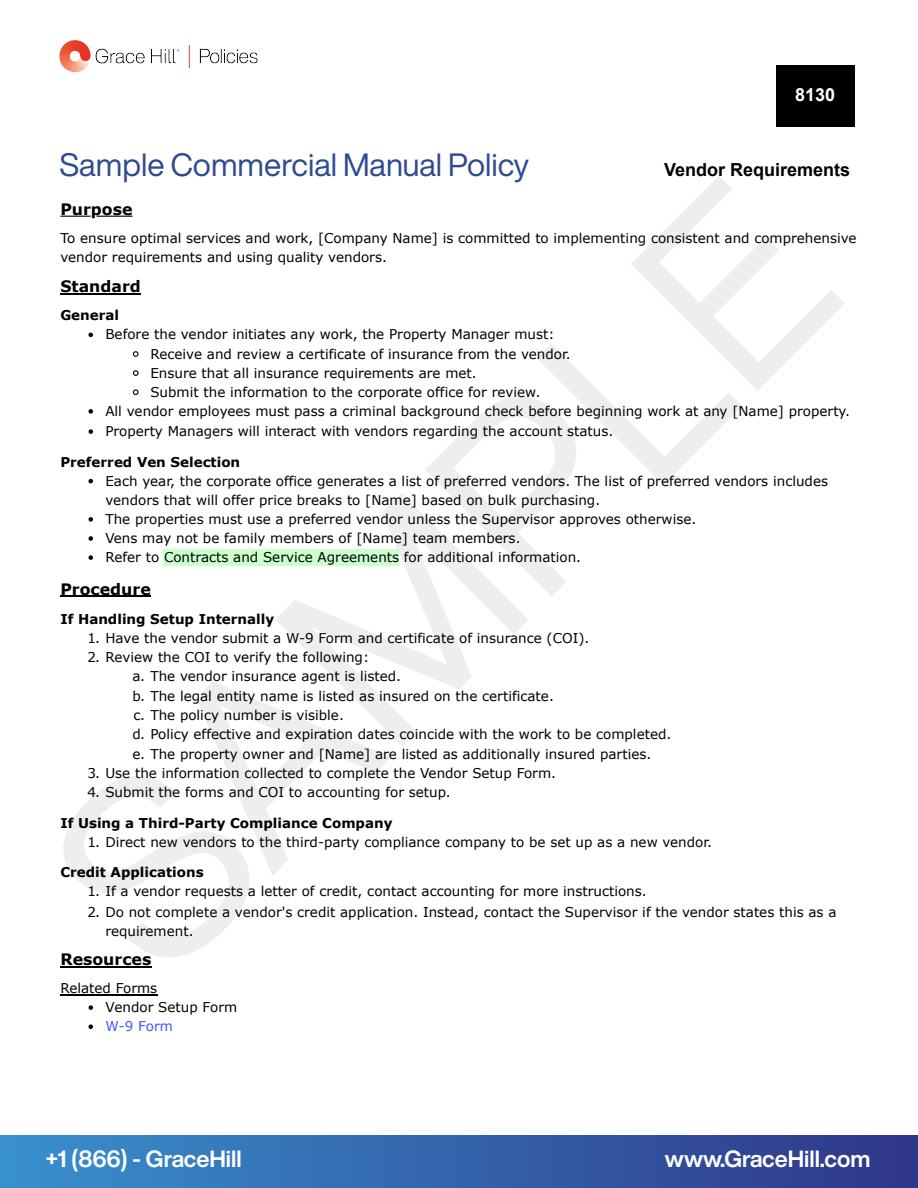
<style>
.page{position:relative;width:918px;height:1188px;background:#fff}
.page>*{position:absolute;margin:0;border:0;box-sizing:border-box;transform-origin:0 0}
.t1{font:252.3px "Helvetica Now Display";color:#000}
.t2{font:31.65px "Helvetica Now Display";color:#2d4b90}
.t3{font:700 23.1px "Helvetica Now Display";color:#fff}
.t4{font:700 18px "Arial";color:#000}
.t5{font:700 18px "Arial";color:#fff}
.t6{font:700 15.75px "Verdana";color:#000}
.t7{font:13.5px/19.2px "Verdana";color:#000}
.t8{font:700 13.5px "Verdana";color:#000}
.t9{font:13.5px "Verdana";color:#4055ff}
</style>
<div class="page">
<div style="left:776px;top:65px;width:79px;height:62px;background:#000"></div>
<hr style="left:97px;top:216px;width:36px;height:1px;background:#000">
<hr style="left:60px;top:216px;width:31px;height:1px;background:#000">
<hr style="left:60px;top:293px;width:81px;height:1px;background:#000">
<hr style="left:60px;top:596px;width:91px;height:1px;background:#000">
<hr style="left:60px;top:966px;width:91px;height:1px;background:#000">
<svg style="left:88px;top:333px;width:5px;height:4px"></svg>
<svg style="left:133px;top:351px;width:6px;height:6px"></svg>
<svg style="left:133px;top:370px;width:6px;height:6px"></svg>
<svg style="left:132px;top:389px;width:7px;height:6px"></svg>
<svg style="left:88px;top:409px;width:5px;height:5px"></svg>
<svg style="left:88px;top:429px;width:5px;height:5px"></svg>
<svg style="left:88px;top:479px;width:5px;height:4px"></svg>
<svg style="left:88px;top:517px;width:5px;height:5px"></svg>
<svg style="left:88px;top:536px;width:5px;height:5px"></svg>
<svg style="left:88px;top:555px;width:5px;height:5px"></svg>
<div style="left:164px;top:549px;width:235px;height:17px;background:#cfc"></div>
<hr style="left:60px;top:994px;width:56px;height:1px;background:#000">
<hr style="left:116px;top:994px;width:41px;height:1px;background:#000">
<svg style="left:88px;top:1005px;width:5px;height:5px"></svg>
<svg style="left:88px;top:1024px;width:5px;height:5px"></svg>
<div style="left:0;top:1136px;width:918px;height:52px;background:linear-gradient(to right,#3991ce,#303587)"></div>
<img style="left:59px;top:40px;width:199px;height:33px">
<h3 class="t5" style="left:795px;top:82px;width:42px">8130</h3>
<h2 class="t2" style="left:60px;top:143px;width:471px">Sample Commercial Manual Policy</h2>
<h3 class="t4" style="left:664px;top:157px;width:188px">Vendor Requirements</h3>
<h1 class="t1" style="left:-23px;top:799px;width:973px;rotate:-45deg">SAMPLE</h1>
<p class="t6" style="left:60px;top:198px;width:74px">Purpose</p>
<p class="t7" style="left:60px;top:228px;width:798px">To ensure optimal services and work, [Company Name] is committed to implementing consistent and comprehensive vendor requirements and using quality vendors.</p>
<p class="t6" style="left:60px;top:275px;width:82px">Standard</p>
<p class="t8" style="left:60px;top:306px;width:60px">General</p>
<p class="t7" style="left:105px;top:325px;width:451px">Before the vendor initiates any work, the Property Manager must:</p>
<p class="t7" style="left:150px;top:344px;width:422px">Receive and review a certificate of insurance from the vendor.</p>
<p class="t7" style="left:150px;top:363px;width:328px">Ensure that all insurance requirements are met.</p>
<p class="t7" style="left:150px;top:382px;width:392px">Submit the information to the corporate office for review.</p>
<p class="t7" style="left:105px;top:401px;width:746px">All vendor employees must pass a criminal background check before beginning work at any [Name] property.</p>
<p class="t7" style="left:105px;top:421px;width:510px">Property Managers will interact with vendors regarding the account status.</p>
<p class="t8" style="left:60px;top:452px;width:181px">Preferred Ven Selection</p>
<p class="t7" style="left:105px;top:471px;width:724px">Each year, the corporate office generates a list of preferred vendors. The list of preferred vendors includes vendors that will offer price breaks to [Name] based on bulk purchasing.<br>The properties must use a preferred vendor unless the Supervisor approves otherwise.<br>Vens may not be family members of [Name] team members.<br>Refer to Contracts and Service Agreements for additional information.</p>
<p class="t6" style="left:60px;top:578px;width:92px">Procedure</p>
<p class="t8" style="left:60px;top:610px;width:215px">If Handling Setup Internally</p>
<p class="t7" style="left:87px;top:628px;width:504px">1. Have the vendor submit a W-9 Form and certificate of insurance (COI).</p>
<p class="t7" style="left:132px;top:648px;width:541px;text-indent:-45px">2. Review the COI to verify the following:<br>a. The vendor insurance agent is listed.<br>b. The legal entity name is listed as insured on the certificate.<br>c. The policy number is visible.<br>d. Policy effective and expiration dates coincide with the work to be completed. e. The property owner and [Name] are listed as additionally insured parties.</p>
<p class="t7" style="left:87px;top:764px;width:470px">3. Use the information collected to complete the Vendor Setup Form.</p>
<p class="t7" style="left:87px;top:783px;width:365px">4. Submit the forms and COI to accounting for setup.</p>
<p class="t8" style="left:60px;top:813px;width:334px">If Using a Third-Party Compliance Company</p>
<p class="t7" style="left:87px;top:832px;width:626px">1. Direct new vendors to the third-party compliance company to be set up as a new vendor.</p>
<p class="t8" style="left:60px;top:863px;width:145px">Credit Applications</p>
<p class="t7" style="left:87px;top:882px;width:561px">1. If a vendor requests a letter of credit, contact accounting for more instructions.</p>
<p class="t7" style="left:105px;top:902px;width:733px;text-indent:-18px">2. Do not complete a vendor's credit application. Instead, contact the Supervisor if the vendor states this as a requirement.</p>
<p class="t6" style="left:60px;top:948px;width:93px">Resources</p>
<p class="t7" style="left:105px;top:978px;width:134px;text-indent:-45px">Related Forms<br>Vendor Setup Form</p>
<p class="t9" style="left:105px;top:1017px;width:69px">W-9 Form</p>
<h3 class="t3" style="left:46px;top:1143px;width:197px">+1 (866) - GraceHill</h3>
<h3 class="t3" style="left:665px;top:1143px;width:207px">www.GraceHill.com</h3>
</div>
